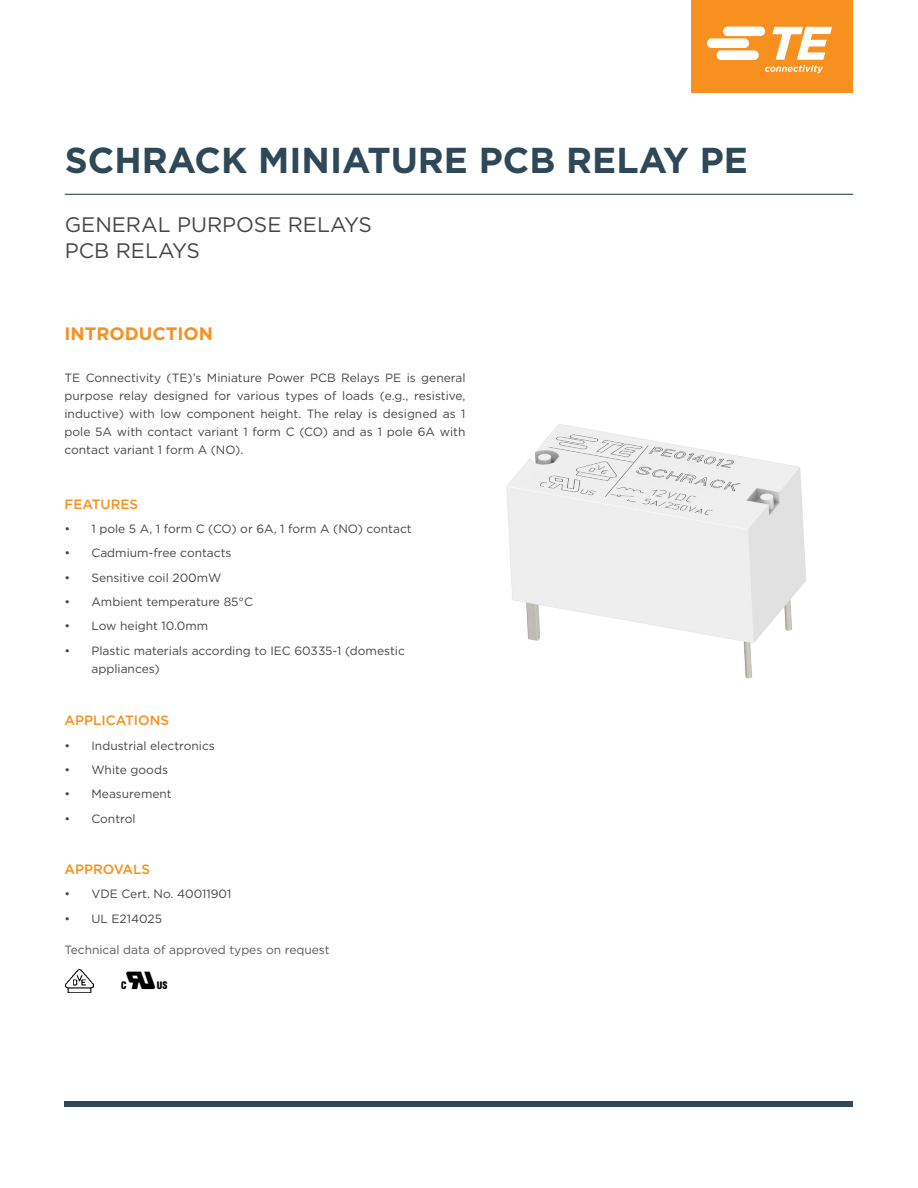
<style>
.page{position:relative;width:918px;height:1188px;background:#fff}
.page>*{position:absolute;margin:0;border:0;box-sizing:border-box;transform-origin:0 0}
.t1{font:700 36px "Gotham";color:#2e4857}
.t2{font:24px "Stnoa";color:#000}
.t3{font:21px/25.2px "Gotham";color:#464547}
.t4{font:700 18px "Gotham";color:#f7901e}
.t5{font:500 13.5px "Gotham";color:#f7901e}
.t6{font:12px/18px "Gotham";color:#464547;text-align:justify}
.t7{font:12px "Gotham";color:#58595b}
</style>
<div class="page">
<div style="left:65px;top:1101px;width:788px;height:6px;background:#2e4857"></div>
<div style="left:691px;top:0;width:162px;height:93px;background:#f7901e"></div>
<svg style="left:707px;top:27px;width:125px;height:46px"></svg>
<hr style="left:65px;top:194px;width:788px;height:1px;background:#2e4857">
<img style="left:66px;top:970px;width:28px;height:23px">
<img style="left:506px;top:424px;width:300px;height:255px">
<h1 class="t1" style="left:65px;top:137px;width:685px">SCHRACK MINIATURE PCB RELAY PE</h1>
<h3 class="t3" style="left:65px;top:212px;width:309px">GENERAL PURPOSE RELAYS<br>PCB RELAYS</h3>
<h3 class="t4" style="left:64px;top:321px;width:150px">INTRODUCTION</h3>
<p class="t6" style="left:64px;top:368px;width:403px">TE Connectivity (TE)’s Miniature Power PCB Relays PE is general purpose relay designed for various types of loads (e.g., resistive, inductive) with low component height. The relay is designed as 1 pole 5A with contact variant 1 form C (CO) and as 1 pole 6A with contact variant 1 form A (NO).</p>
<p class="t5" style="left:64px;top:495px;width:75px">FEATURES</p>
<p class="t6" style="left:64px;top:519px;width:349px">• 1 pole 5 A, 1 form C (CO) or 6A, 1 form A (NO) contact</p>
<p class="t6" style="left:64px;top:544px;width:169px">• Cadmium-free contacts</p>
<p class="t6" style="left:64px;top:568px;width:159px">• Sensitive coil 200mW</p>
<p class="t6" style="left:64px;top:593px;width:190px">• Ambient temperature 85°C</p>
<p class="t6" style="left:64px;top:617px;width:145px">• Low height 10.0mm</p>
<p class="t6" style="left:91px;top:641px;width:315px;text-indent:-27px">• Plastic materials according to IEC 60335-1 (domestic appliances)</p>
<p class="t5" style="left:64px;top:712px;width:106px">APPLICATIONS</p>
<p class="t6" style="left:64px;top:736px;width:152px">• Industrial electronics</p>
<p class="t6" style="left:64px;top:761px;width:105px">• White goods</p>
<p class="t6" style="left:64px;top:785px;width:109px">• Measurement</p>
<p class="t6" style="left:64px;top:809px;width:73px">• Control</p>
<p class="t5" style="left:64px;top:860px;width:87px">APPROVALS</p>
<p class="t6" style="left:64px;top:885px;width:168px">• VDE Cert. No. 40011901</p>
<p class="t6" style="left:64px;top:909px;width:99px">• UL E214025</p>
<p class="t7" style="left:64px;top:942px;width:267px">Technical data of approved types on request</p>
<h2 class="t2" style="left:121px;top:965px;width:48px">Z</h2>
</div>
